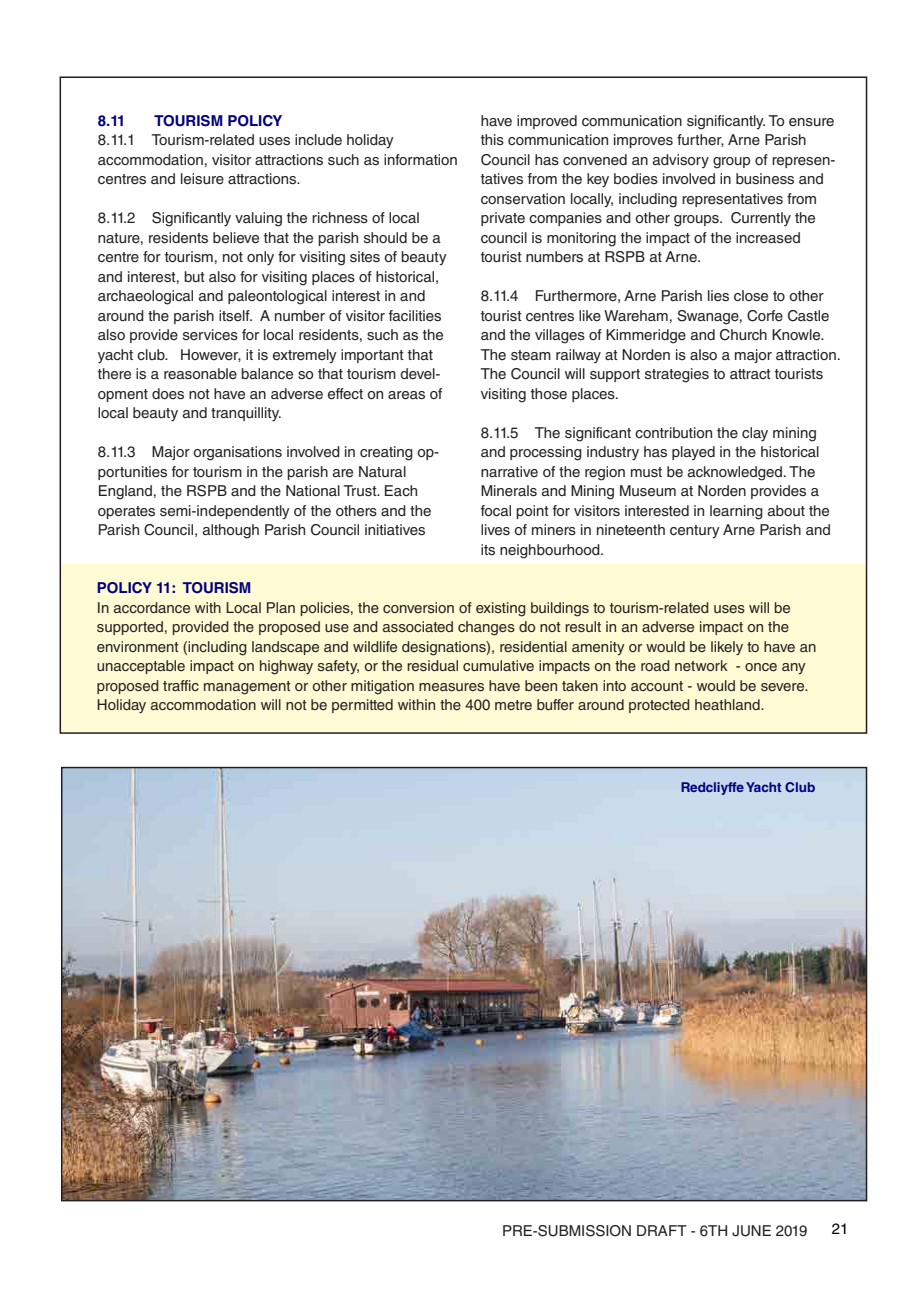
<style>
.page{position:relative;width:919px;height:1289px;background:#fff}
.page>*{position:absolute;margin:0;border:0;box-sizing:border-box;transform-origin:0 0}
.t1{font:15px/19.5px "Helvetica LT Std";color:#231f20}
.t2{font:700 15px "Helvetica LT Std";color:#000080}
.t3{font:15px "Helvetica LT Std";color:#000}
.t4{font:700 13.5px "Helvetica LT Std";color:#000080}
</style>
<div class="page">
<div style="left:60px;top:564px;width:807px;height:169px;background:#fffcd5"></div>
<img style="left:64px;top:769px;width:800px;height:429px">
<div style="left:61px;top:766px;width:806px;height:435px;border:2px solid #231f20"></div>
<p class="t2" style="left:98px;top:111px;width:29px">8.11</p>
<p class="t2" style="left:154px;top:111px;width:129px">TOURISM POLICY</p>
<p class="t1" style="left:98px;top:130px;width:361px">8.11.1 Tourism-related uses include holiday accommodation, visitor attractions such as information centres and leisure attractions.</p>
<p class="t1" style="left:98px;top:208px;width:350px">8.11.2 Significantly valuing the richness of local nature, residents believe that the parish should be a centre for tourism, not only for visiting sites of beauty and interest, but also for visiting places of historical, archaeological and paleontological interest in and around the parish itself. A number of visitor facilities also provide services for local residents, such as the yacht club. However, it is extremely important that there is a reasonable balance so that tourism devel&shy;opment does not have an adverse effect on areas of local beauty and tranquillity.</p>
<p class="t1" style="left:98px;top:442px;width:343px">8.11.3 Major organisations involved in creating op&shy;portunities for tourism in the parish are Natural England, the RSPB and the National Trust. Each operates semi-independently of the others and the Parish Council, although Parish Council initiatives</p>
<p class="t1" style="left:480px;top:111px;width:356px">have improved communication significantly. To ensure this communication improves further, Arne Parish Council has convened an advisory group of represen&shy;tatives from the key bodies involved in business and conservation locally, including representatives from private companies and other groups. Currently the council is monitoring the impact of the increased tourist numbers at RSPB at Arne.</p>
<p class="t1" style="left:480px;top:286px;width:362px">8.11.4 Furthermore, Arne Parish lies close to other tourist centres like Wareham, Swanage, Corfe Castle and the villages of Kimmeridge and Church Knowle.<br>The steam railway at Norden is also a major attraction.<br>The Council will support strategies to attract tourists visiting those places.</p>
<p class="t1" style="left:480px;top:423px;width:351px">8.11.5 The significant contribution the clay mining and processing industry has played in the historical narrative of the region must be acknowledged. The Minerals and Mining Museum at Norden provides a focal point for visitors interested in learning about the lives of miners in nineteenth century Arne Parish and its neighbourhood.</p>
<p class="t2" style="left:97px;top:578px;width:156px">POLICY 11: TOURISM</p>
<p class="t1" style="left:97px;top:597px;width:721px">In accordance with Local Plan policies, the conversion of existing buildings to tourism-related uses will be supported, provided the proposed use and associated changes do not result in an adverse impact on the environment (including landscape and wildlife designations), residential amenity or would be likely to have an unacceptable impact on highway safety, or the residual cumulative impacts on the road network - once any proposed traffic management or other mitigation measures have been taken into account - would be severe.<br>Holiday accommodation will not be permitted within the 400 metre buffer around protected heathland.</p>
<p class="t4" style="left:680px;top:779px;width:136px">Redcliyffe Yacht Club</p>
<p class="t1" style="left:502px;top:1220px;width:307px">PRE-SUBMISSION DRAFT - 6TH JUNE 2019</p>
<p class="t3" style="left:831px;top:1219px;width:18px">21</p>
</div>
